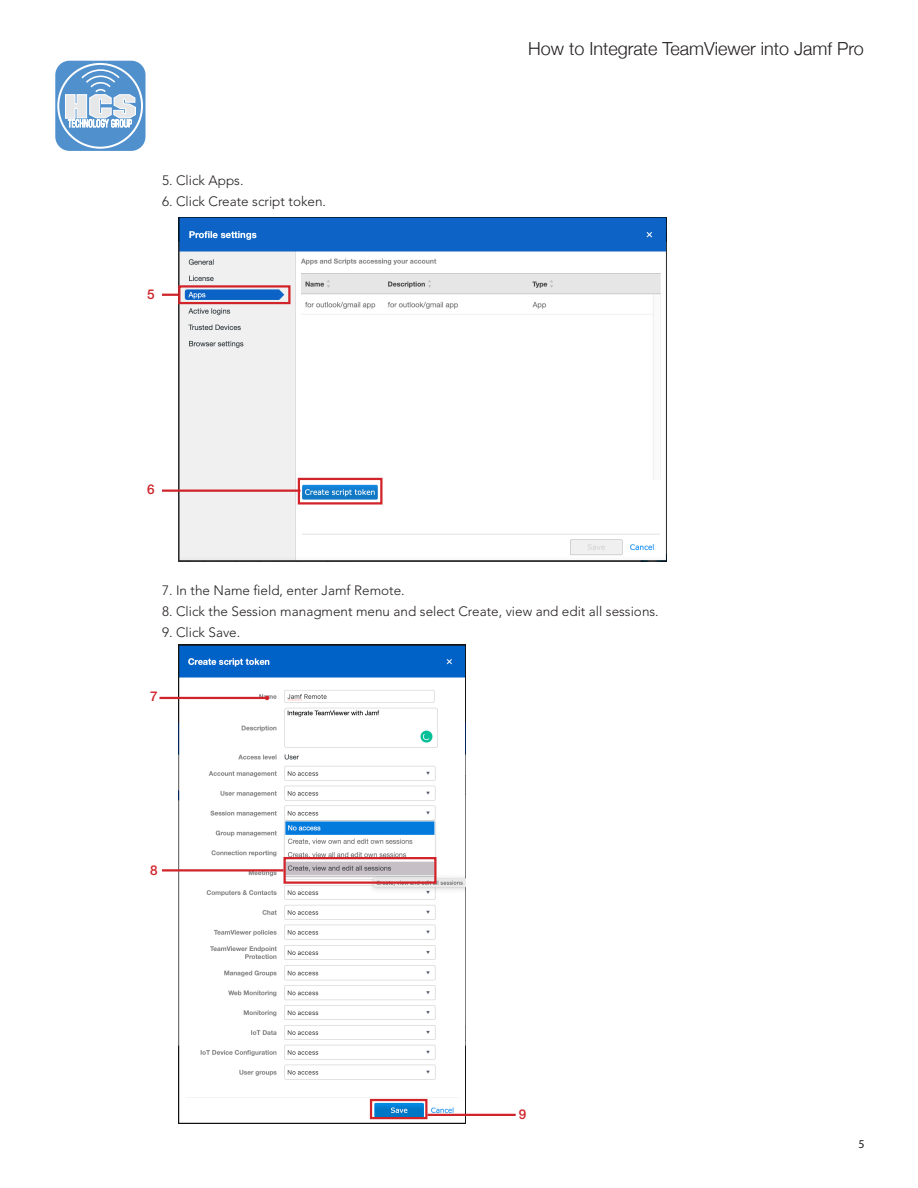
<style>
.page{position:relative;width:918px;height:1188px;background:#fff}
.page>*{position:absolute;margin:0;border:0;box-sizing:border-box;transform-origin:0 0}
.t1{font:300 18px "Helvetica Neue";color:#231f20}
.Copy-space_numbering{font:300 13.5px "Avenir LT Std";color:#231f20}
.Copy-space_numbering-2{font:500 13.5px "Helvetica Neue LT Std";color:#d1232a}
.t2{font:12px "Myriad Pro";color:#231f20}
</style>
<div class="page">
<svg style="left:54px;top:59px;width:93px;height:93px"></svg>
<div style="left:55px;top:61px;width:91px;height:90px;background:#5090cc;border-radius:14px"></div>
<svg style="left:65px;top:68px;width:71px;height:61px"></svg>
<div style="left:57px;top:63px;width:86px;height:86px;border:2px solid #fff;border-radius:50%"></div>
<img style="left:178px;top:218px;width:488px;height:344px">
<img style="left:178px;top:644px;width:287px;height:479px">
<div style="left:178px;top:285px;width:113px;height:19px;border:2px solid #d1232a"></div>
<div style="left:298px;top:478px;width:84px;height:27px;border:2px solid #d1232a"></div>
<hr style="left:162px;top:490px;width:138px;height:2px;background:#d1232a">
<hr style="left:162px;top:869px;width:122px;height:3px;background:#d1232a">
<svg style="left:162px;top:294px;width:16px;height:2px"></svg>
<hr style="left:159px;top:697px;width:108px;height:2px;background:#d1232a">
<svg style="left:265px;top:696px;width:4px;height:4px"></svg>
<div style="left:284px;top:857px;width:152px;height:27px;border:2px solid #d1232a"></div>
<div style="left:370px;top:1099px;width:58px;height:20px;border:2px solid #d1232a"></div>
<hr style="left:428px;top:1114px;width:88px;height:2px;background:#d1232a">
<p class="Copy-space_numbering" style="left:162px;top:173px;width:83px">5. Click Apps.</p>
<p class="Copy-space_numbering" style="left:162px;top:193px;width:166px">6. Click Create script token.</p>
<p class="Copy-space_numbering-2" style="left:147px;top:287px;width:9px">5</p>
<h1 class="t1" style="left:528px;top:34px;width:337px">How to Integrate TeamViewer into Jamf Pro</h1>
<p class="Copy-space_numbering-2" style="left:147px;top:481px;width:9px">6</p>
<p class="Copy-space_numbering" style="left:162px;top:583px;width:244px">7. In the Name field, enter Jamf Remote.</p>
<p class="Copy-space_numbering" style="left:162px;top:603px;width:498px">8. Click the Session managment menu and select Create, view and edit all sessions.</p>
<p class="Copy-space_numbering" style="left:162px;top:624px;width:80px">9. Click Save.</p>
<p class="Copy-space_numbering-2" style="left:150px;top:688px;width:9px">7</p>
<p class="Copy-space_numbering-2" style="left:150px;top:862px;width:9px">8</p>
<p class="Copy-space_numbering-2" style="left:519px;top:1106px;width:9px">9</p>
<p class="t2" style="left:858px;top:1136px;width:8px">5</p>
</div>
